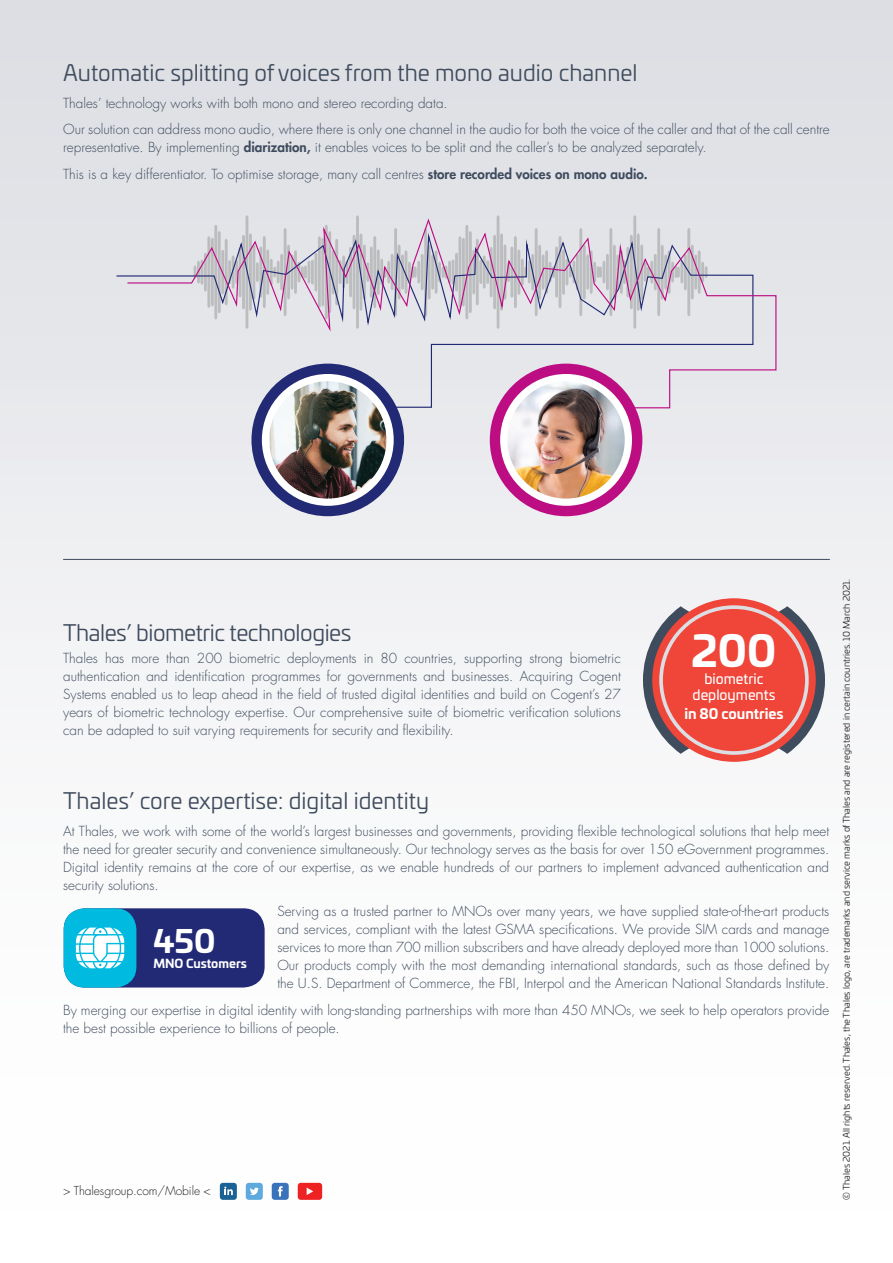
<style>
.page{position:relative;width:893px;height:1263px;background:#fff}
.page>*{position:absolute;margin:0;border:0;box-sizing:border-box;transform-origin:0 0}
.t1{font:700 42.3px "Univia Pro";color:#fff}
.t2{font:700 31.05px "Univia Pro";color:#fff}
.t3{font:22.5px "Univia Pro";color:#3f4c5e}
.t4{font:22.5px "Univia Pro";letter-spacing:-.02em;color:#3f4c5e}
.t5{font:13.95px/16.4px "Univia Pro";color:#fff;text-align:center}
.t6{font:700 13.95px "Univia Pro";color:#fff}
.t7{font:300 13.5px/18px "Futura LT";color:#3f4c5e}
.t8{font:300 12px "Futura LT";letter-spacing:-.005em;color:#231f20}
.t9{font:700 12px "Univia Pro";color:#fff}
.t10{font:9px "Univia Pro";color:#231f20}
.s1{font-weight:800}
</style>
<div class="page">
<div style="left:0;top:0;width:893px;height:1263px;background:linear-gradient(to bottom,#dcdee3,#fff)"></div>
<svg style="left:643px;top:606px;width:182px;height:148px"></svg>
<div style="left:652px;top:598px;width:164px;height:164px;background:#ef4639;border-radius:50%"></div>
<div style="left:659px;top:605px;width:150px;height:150px;border:4px solid #dcdee3;border-radius:50%"></div>
<div style="left:64px;top:908px;width:201px;height:79px;background:#222a75;border-radius:21px"></div>
<div style="left:64px;top:908px;width:72px;height:79px;background:#00badf;border-radius:21px"></div>
<svg style="left:76px;top:927px;width:48px;height:41px"></svg>
<svg style="left:126px;top:217px;width:651px;height:192px;background:#d9d7de"></svg>
<div style="left:490px;top:364px;width:152px;height:152px;background:#bc0d83;border-radius:50%"></div>
<div style="left:500px;top:374px;width:132px;height:132px;background:#fff;border-radius:50%"></div>
<img style="left:507px;top:381px;width:118px;height:118px;border-radius:59px">
<div style="left:251px;top:364px;width:153px;height:152px;background:#222a75;border-radius:50%"></div>
<div style="left:262px;top:374px;width:132px;height:132px;background:#fff;border-radius:50%"></div>
<img style="left:269px;top:381px;width:117px;height:118px;border-radius:59px">
<hr style="left:63px;top:559px;width:767px;height:1px;background:#3f4c5e">
<div style="left:246px;top:1183px;width:17px;height:17px;background:#5ea9dd;border-radius:3px"></div>
<svg style="left:250px;top:1188px;width:9px;height:7px"></svg>
<div style="left:220px;top:1183px;width:17px;height:17px;background:#196293;border-radius:3px"></div>
<svg style="left:224px;top:1186px;width:9px;height:9px"></svg>
<div style="left:272px;top:1183px;width:17px;height:17px;background:#3b73ba;border-radius:3px"></div>
<svg style="left:278px;top:1186px;width:5px;height:10px"></svg>
<div style="left:298px;top:1183px;width:24px;height:17px;background:#ee2123;border-radius:3px"></div>
<svg style="left:307px;top:1187px;width:6px;height:8px"></svg>
<h3 class="t3" style="left:63px;top:56px;width:576px">Automatic splitting of voices from the mono audio channel</h3>
<p class="t7" style="left:63px;top:90px;width:768px;line-height:26.5px">Thales’ technology works with both mono and stereo recording data.<br>Our solution can address mono audio, where there is only one channel in the audio for both the voice of the caller and that of the call centre</p>
<p class="t7" style="left:63px;top:134px;width:645px;line-height:26.5px">representative. By implementing <span class="s1">diarization,</span> it enables voices to be split and the caller’s to be analyzed separately.<br>This is a key differentiator. To optimise storage, many call centres <span class="s1">store recorded voices on mono audio.</span></p>
<h3 class="t4" style="left:63px;top:616px;width:290px">Thales’ biometric technologies</h3>
<p class="t7" style="left:63px;top:650px;width:559px;text-align:justify">Thales has more than 200 biometric deployments in 80 countries, supporting strong biometric authentication and identification programmes for governments and businesses. Acquiring Cogent Systems enabled us to leap ahead in the field of trusted digital identities and build on Cogent’s 27 years of biometric technology expertise. Our comprehensive suite of biometric verification solutions can be adapted to suit varying requirements for security and flexibility.</p>
<h1 class="t1" style="left:692px;top:617px;width:86px">200</h1>
<p class="t5" style="left:692px;top:670px;width:84px">biometric deployments</p>
<p class="t6" style="left:684px;top:702px;width:101px">in 80 countries</p>
<h3 class="t3" style="left:63px;top:785px;width:367px">Thales’ core expertise: digital identity</h3>
<p class="t7" style="left:63px;top:822px;width:768px;text-align:justify">At Thales, we work with some of the world’s largest businesses and governments, providing flexible technological solutions that help meet the need for greater security and convenience simultaneously. Our technology serves as the basis for over 150 eGovernment programmes.<br>Digital identity remains at the core of our expertise, as we enable hundreds of our partners to implement advanced authentication and security solutions.</p>
<p class="t7" style="left:277px;top:903px;width:553px;text-align:justify">Serving as a trusted partner to MNOs over many years, we have supplied state-of-the-art products and services, compliant with the latest GSMA specifications. We provide SIM cards and manage services to more than 700 million subscribers and have already deployed more than 1000 solutions.<br>Our products comply with the most demanding international standards, such as those defined by the U.S. Department of Commerce, the FBI, Interpol and the American National Standards Institute.</p>
<p class="t7" style="left:63px;top:1001px;width:768px">By merging our expertise in digital identity with long-standing partnerships with more than 450 MNOs, we seek to help operators provide the best possible experience to billions of people.</p>
<h2 class="t2" style="left:153px;top:916px;width:64px">450</h2>
<p class="t9" style="left:153px;top:954px;width:95px">MNO Customers</p>
<p class="t8" style="left:63px;top:1184px;width:149px">&gt; Thalesgroup.com/Mobile &lt;</p>
<p class="t10" style="left:840px;top:1200px;width:622px;rotate:-90deg">© Thales 2021. All rights reserved. Thales, the Thales logo, are trademarks and service marks of Thales and are registered in certain countries. 10 March 2021.</p>
</div>
